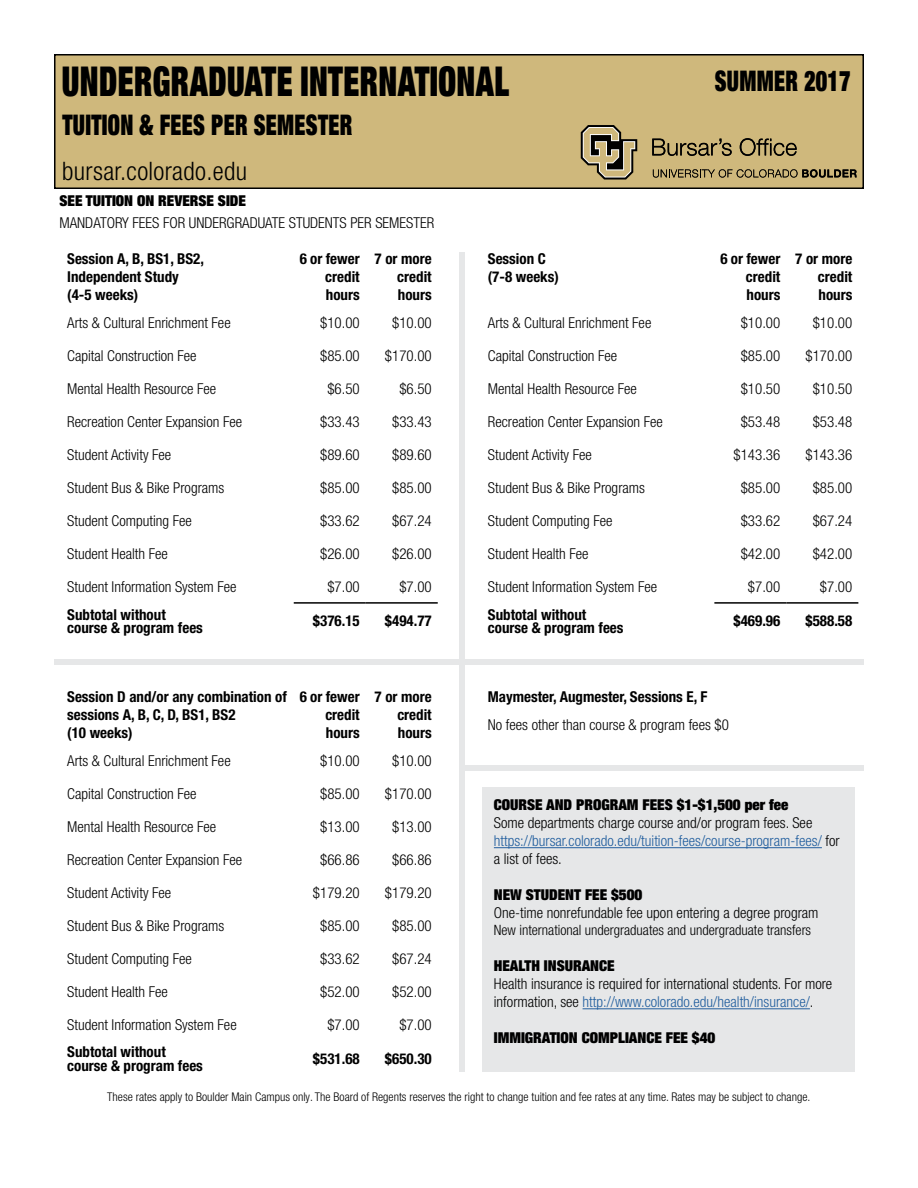
<style>
.page{position:relative;width:918px;height:1188px;background:#fff}
.page>*{position:absolute;margin:0;border:0;box-sizing:border-box;transform-origin:0 0}
.t1{font:900 condensed 41.25px "Helvetica Neue LT Pro";letter-spacing:.015em;color:#000;scale:.77 1}
.t2{font:900 condensed 28.5px "Helvetica Neue LT Pro";letter-spacing:.015em;color:#000;scale:.77 1}
.t3{font:300 condensed 25.5px "Helvetica Neue LT Pro";letter-spacing:.015em;color:#000}
.t4{font:300 condensed 15px/18px "Helvetica Neue LT Pro";color:#000}
.t5{font:700 condensed 15px/18px "Helvetica Neue LT Pro";color:#000}
.t6{font:900 condensed 15px "Helvetica Neue LT Pro";color:#000}
.t7{font:300 condensed 14.25px "Helvetica Neue LT Pro";color:#000}
.t8{font:300 condensed 12px "Helvetica Neue LT Pro";color:#000}
.s1{color:#215e9e}
</style>
<div class="page">
<div style="left:482px;top:788px;width:372px;height:284px;background:#e6e7e8"></div>
<hr style="left:494px;top:847px;width:328px;height:1px;background:#215e9e">
<hr style="left:583px;top:1008px;width:227px;height:1px;background:#215e9e">
<hr style="left:294px;top:602px;width:72px;height:2px;background:#000">
<hr style="left:366px;top:602px;width:72px;height:2px;background:#000">
<hr style="left:714px;top:602px;width:72px;height:2px;background:#000">
<hr style="left:786px;top:602px;width:72px;height:2px;background:#000">
<div style="left:459px;top:252px;width:6px;height:820px;background:#e6e7e8"></div>
<div style="left:54px;top:659px;width:810px;height:6px;background:#e6e7e8"></div>
<div style="left:460px;top:765px;width:404px;height:6px;background:#e6e7e8"></div>
<div style="left:55px;top:55px;width:808px;height:133px;background:#cfb87c"></div>
<div style="left:54px;top:54px;width:810px;height:135px;border:2px solid #000"></div>
<svg style="left:652px;top:138px;width:80px;height:18px"></svg>
<svg style="left:740px;top:138px;width:57px;height:18px"></svg>
<svg style="left:653px;top:169px;width:204px;height:9px"></svg>
<svg style="left:580px;top:125px;width:58px;height:55px"></svg>
<h1 class="t1" style="left:62px;top:54px;width:583px">UNDERGRADUATE INTERNATIONAL</h1>
<h2 class="t2" style="left:62px;top:106px;width:378px">TUITION &amp; FEES PER SEMESTER</h2>
<h3 class="t3" style="left:62px;top:156px;width:186px">bursar.colorado.edu</h3>
<p class="t6" style="left:60px;top:190px;width:188px">SEE TUITION ON REVERSE SIDE</p>
<p class="t4" style="left:59px;top:213px;width:376px">MANDATORY FEES FOR UNDERGRADUATE STUDENTS PER SEMESTER</p>
<h2 class="t2" style="left:715px;top:62px;width:178px">SUMMER 2017</h2>
<p class="t5" style="left:67px;top:250px;width:138px">Session A, B, BS1, BS2,<br>Independent Study (4-5 weeks)</p>
<p class="t5" style="left:325px;top:250px;width:36px;text-align:justify;text-indent:-26px">6 or fewer credit hours</p>
<p class="t5" style="left:397px;top:250px;width:36px;text-align:justify;text-indent:-23px">7 or more credit hours</p>
<p class="t4" style="left:67px;top:313px;width:165px">Arts &amp; Cultural Enrichment Fee</p>
<p class="t4" style="left:320px;top:313px;width:41px">$10.00</p>
<p class="t4" style="left:392px;top:313px;width:41px">$10.00</p>
<p class="t4" style="left:67px;top:346px;width:131px">Capital Construction Fee</p>
<p class="t4" style="left:320px;top:346px;width:41px">$85.00</p>
<p class="t4" style="left:385px;top:346px;width:48px">$170.00</p>
<p class="t4" style="left:67px;top:379px;width:151px">Mental Health Resource Fee</p>
<p class="t4" style="left:327px;top:379px;width:34px">$6.50</p>
<p class="t4" style="left:399px;top:379px;width:34px">$6.50</p>
<p class="t4" style="left:67px;top:412px;width:176px">Recreation Center Expansion Fee</p>
<p class="t4" style="left:320px;top:412px;width:41px">$33.43</p>
<p class="t4" style="left:392px;top:412px;width:41px">$33.43</p>
<p class="t4" style="left:67px;top:445px;width:106px">Student Activity Fee</p>
<p class="t4" style="left:320px;top:445px;width:41px">$89.60</p>
<p class="t4" style="left:392px;top:445px;width:41px">$89.60</p>
<p class="t4" style="left:67px;top:478px;width:159px">Student Bus &amp; Bike Programs</p>
<p class="t4" style="left:320px;top:478px;width:41px">$85.00</p>
<p class="t4" style="left:392px;top:478px;width:41px">$85.00</p>
<p class="t4" style="left:67px;top:511px;width:126px">Student Computing Fee</p>
<p class="t4" style="left:320px;top:511px;width:41px">$33.62</p>
<p class="t4" style="left:392px;top:511px;width:41px">$67.24</p>
<p class="t4" style="left:67px;top:544px;width:102px">Student Health Fee</p>
<p class="t4" style="left:320px;top:544px;width:41px">$26.00</p>
<p class="t4" style="left:392px;top:544px;width:41px">$26.00</p>
<p class="t4" style="left:67px;top:577px;width:171px">Student Information System Fee</p>
<p class="t4" style="left:327px;top:577px;width:34px">$7.00</p>
<p class="t4" style="left:399px;top:577px;width:34px">$7.00</p>
<p class="t5" style="left:67px;top:608px;width:137px;line-height:13.5px">Subtotal without course &amp; program fees</p>
<p class="t5" style="left:313px;top:612px;width:48px">$376.15</p>
<p class="t5" style="left:385px;top:612px;width:48px">$494.77</p>
<p class="t5" style="left:67px;top:687px;width:221px">Session D and/or any combination of sessions A, B, C, D, BS1, BS2<br>(10 weeks)</p>
<p class="t5" style="left:325px;top:687px;width:36px;text-align:justify;text-indent:-26px">6 or fewer credit hours</p>
<p class="t5" style="left:397px;top:687px;width:36px;text-align:justify;text-indent:-23px">7 or more credit hours</p>
<p class="t4" style="left:67px;top:751px;width:165px">Arts &amp; Cultural Enrichment Fee</p>
<p class="t4" style="left:320px;top:751px;width:41px">$10.00</p>
<p class="t4" style="left:392px;top:751px;width:41px">$10.00</p>
<p class="t4" style="left:67px;top:784px;width:131px">Capital Construction Fee</p>
<p class="t4" style="left:320px;top:784px;width:41px">$85.00</p>
<p class="t4" style="left:385px;top:784px;width:48px">$170.00</p>
<p class="t4" style="left:67px;top:817px;width:151px">Mental Health Resource Fee</p>
<p class="t4" style="left:320px;top:817px;width:41px">$13.00</p>
<p class="t4" style="left:392px;top:817px;width:41px">$13.00</p>
<p class="t4" style="left:67px;top:850px;width:176px">Recreation Center Expansion Fee</p>
<p class="t4" style="left:320px;top:850px;width:41px">$66.86</p>
<p class="t4" style="left:392px;top:850px;width:41px">$66.86</p>
<p class="t4" style="left:67px;top:883px;width:106px">Student Activity Fee</p>
<p class="t4" style="left:313px;top:883px;width:48px">$179.20</p>
<p class="t4" style="left:385px;top:883px;width:48px">$179.20</p>
<p class="t4" style="left:67px;top:916px;width:159px">Student Bus &amp; Bike Programs</p>
<p class="t4" style="left:320px;top:916px;width:41px">$85.00</p>
<p class="t4" style="left:392px;top:916px;width:41px">$85.00</p>
<p class="t4" style="left:67px;top:949px;width:126px">Student Computing Fee</p>
<p class="t4" style="left:320px;top:949px;width:41px">$33.62</p>
<p class="t4" style="left:392px;top:949px;width:41px">$67.24</p>
<p class="t4" style="left:67px;top:982px;width:102px">Student Health Fee</p>
<p class="t4" style="left:320px;top:982px;width:41px">$52.00</p>
<p class="t4" style="left:392px;top:982px;width:41px">$52.00</p>
<p class="t4" style="left:67px;top:1015px;width:171px">Student Information System Fee</p>
<p class="t4" style="left:327px;top:1015px;width:34px">$7.00</p>
<p class="t4" style="left:399px;top:1015px;width:34px">$7.00</p>
<p class="t5" style="left:67px;top:1045px;width:137px;line-height:13.5px">Subtotal without course &amp; program fees</p>
<p class="t5" style="left:313px;top:1050px;width:48px">$531.68</p>
<p class="t5" style="left:385px;top:1050px;width:48px">$650.30</p>
<p class="t5" style="left:488px;top:250px;width:73px">Session C (7-8 weeks)</p>
<p class="t5" style="left:746px;top:250px;width:36px;text-align:justify;text-indent:-26px">6 or fewer credit hours</p>
<p class="t5" style="left:818px;top:250px;width:36px;text-align:justify;text-indent:-23px">7 or more credit hours</p>
<p class="t4" style="left:488px;top:313px;width:165px">Arts &amp; Cultural Enrichment Fee</p>
<p class="t4" style="left:741px;top:313px;width:41px">$10.00</p>
<p class="t4" style="left:813px;top:313px;width:41px">$10.00</p>
<p class="t4" style="left:488px;top:346px;width:131px">Capital Construction Fee</p>
<p class="t4" style="left:741px;top:346px;width:41px">$85.00</p>
<p class="t4" style="left:806px;top:346px;width:48px">$170.00</p>
<p class="t4" style="left:488px;top:379px;width:151px">Mental Health Resource Fee</p>
<p class="t4" style="left:741px;top:379px;width:41px">$10.50</p>
<p class="t4" style="left:813px;top:379px;width:41px">$10.50</p>
<p class="t4" style="left:488px;top:412px;width:176px">Recreation Center Expansion Fee</p>
<p class="t4" style="left:741px;top:412px;width:41px">$53.48</p>
<p class="t4" style="left:813px;top:412px;width:41px">$53.48</p>
<p class="t4" style="left:488px;top:445px;width:106px">Student Activity Fee</p>
<p class="t4" style="left:734px;top:445px;width:48px">$143.36</p>
<p class="t4" style="left:806px;top:445px;width:48px">$143.36</p>
<p class="t4" style="left:488px;top:478px;width:159px">Student Bus &amp; Bike Programs</p>
<p class="t4" style="left:741px;top:478px;width:41px">$85.00</p>
<p class="t4" style="left:813px;top:478px;width:41px">$85.00</p>
<p class="t4" style="left:488px;top:511px;width:126px">Student Computing Fee</p>
<p class="t4" style="left:741px;top:511px;width:41px">$33.62</p>
<p class="t4" style="left:813px;top:511px;width:41px">$67.24</p>
<p class="t4" style="left:488px;top:544px;width:102px">Student Health Fee</p>
<p class="t4" style="left:741px;top:544px;width:41px">$42.00</p>
<p class="t4" style="left:813px;top:544px;width:41px">$42.00</p>
<p class="t4" style="left:488px;top:577px;width:171px">Student Information System Fee</p>
<p class="t4" style="left:748px;top:577px;width:34px">$7.00</p>
<p class="t4" style="left:820px;top:577px;width:34px">$7.00</p>
<p class="t5" style="left:488px;top:608px;width:137px;line-height:13.5px">Subtotal without course &amp; program fees</p>
<p class="t5" style="left:734px;top:612px;width:48px">$469.96</p>
<p class="t5" style="left:806px;top:612px;width:48px">$588.58</p>
<p class="t5" style="left:488px;top:687px;width:221px">Maymester, Augmester, Sessions E, F</p>
<p class="t4" style="left:488px;top:716px;width:243px">No fees other than course &amp; program fees $0</p>
<p class="t6" style="left:494px;top:795px;width:296px">COURSE AND PROGRAM FEES $1-$1,500 per fee</p>
<p class="t4" style="left:494px;top:814px;width:347px">Some departments charge course and/or program fees. See <span class="s1">https://bursar.colorado.edu/tuition-fees/course-program-fees/</span> for a list of fees.</p>
<p class="t6" style="left:494px;top:885px;width:150px">NEW STUDENT FEE $500</p>
<p class="t4" style="left:494px;top:904px;width:326px">One-time nonrefundable fee upon entering a degree program</p>
<p class="t7" style="left:494px;top:922px;width:319px">New international undergraduates and undergraduate transfers</p>
<p class="t6" style="left:494px;top:956px;width:122px">HEALTH INSURANCE</p>
<p class="t4" style="left:494px;top:975px;width:340px">Health insurance is required for international students. For more information, see <span class="s1">http://www.colorado.edu/health/insurance/</span>.</p>
<p class="t6" style="left:494px;top:1028px;width:223px">IMMIGRATION COMPLIANCE FEE $40</p>
<p class="t8" style="left:107px;top:1089px;width:705px">These rates apply to Boulder Main Campus only. The Board of Regents reserves the right to change tuition and fee rates at any time. Rates may be subject to change.</p>
</div>
